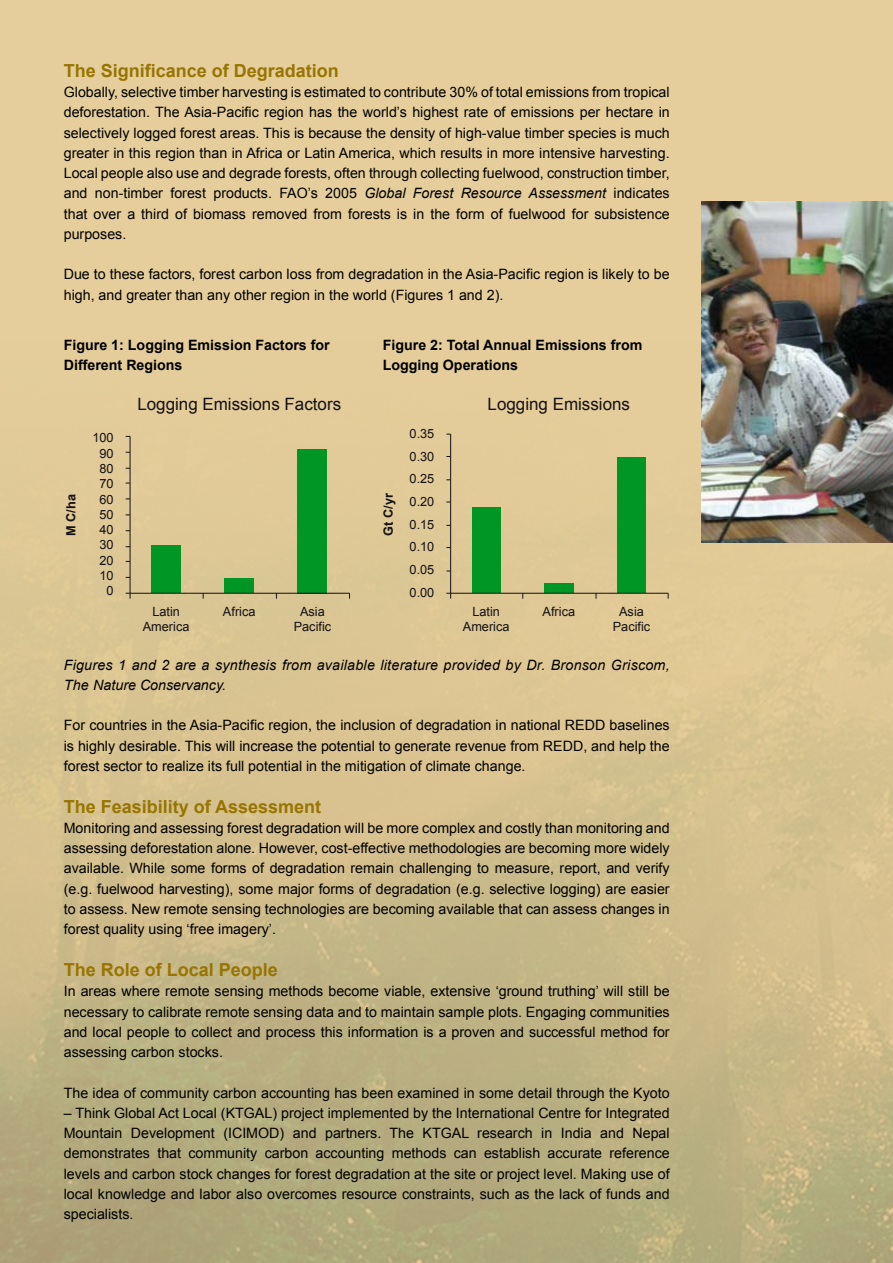
<style>
.page{position:relative;width:893px;height:1263px;background:#e5ce9b}
.page>*{position:absolute;margin:0;border:0;box-sizing:border-box;transform-origin:0 0}
.t1{font:700 18px "Arial";color:#977500}
.t2{font:16.95px "Arial";color:#141014}
.t3{font:14.25px/20.2px "Arial";color:#000;text-align:justify}
.t4{font:700 14.25px/20.2px "Arial";color:#000}
.t5{font:italic 14.25px/20.2px "Arial";letter-spacing:.015em;color:#000}
.t6{font:12.75px/15.3px "Arial";color:#141014;text-align:center}
.t7{font:700 12.75px "Arial";color:#141014}
.s1{font-style:italic}
</style>
<div class="page">
<img style="left:0;top:316px;width:893px;height:947px">
<img style="left:702px;top:202px;width:191px;height:340px">
<div style="left:224px;top:578px;width:30px;height:15px;background:#009625"></div>
<div style="left:151px;top:546px;width:30px;height:47px;background:#009625"></div>
<div style="left:298px;top:449px;width:29px;height:144px;background:#009625"></div>
<hr style="left:130px;top:436px;width:1px;height:157px;background:#141014">
<hr style="left:130px;top:593px;width:220px;height:1px;background:#141014">
<svg style="left:126px;top:593px;width:5px;height:6px"></svg>
<div style="left:544px;top:584px;width:30px;height:9px;background:#009625"></div>
<div style="left:472px;top:507px;width:29px;height:86px;background:#009625"></div>
<div style="left:617px;top:457px;width:29px;height:136px;background:#009625"></div>
<hr style="left:450px;top:434px;width:1px;height:159px;background:#141014">
<hr style="left:451px;top:593px;width:217px;height:1px;background:#141014">
<svg style="left:446px;top:593px;width:5px;height:6px"></svg>
<p class="t1" style="left:64px;top:59px;width:277px">The Significance of Degradation</p>
<p class="t3" style="left:64px;top:82px;width:607px">Globally, selective timber harvesting is estimated to contribute 30% of total emissions from tropical deforestation. The Asia-Pacific region has the world’s highest rate of emissions per hectare in selectively logged forest areas. This is because the density of high-value timber species is much greater in this region than in Africa or Latin America, which results in more intensive harvesting.<br>Local people also use and degrade forests, often through collecting fuelwood, construction timber, and non-timber forest products. FAO’s 2005 <span class="s1">Global Forest Resource Assessment</span> indicates that over a third of biomass removed from forests is in the form of fuelwood for subsistence purposes.</p>
<p class="t3" style="left:64px;top:264px;width:607px">Due to these factors, forest carbon loss from degradation in the Asia-Pacific region is likely to be high, and greater than any other region in the world (Figures 1 and 2).</p>
<p class="t4" style="left:64px;top:335px;width:268px">Figure 1: Logging Emission Factors for<br>Different Regions</p>
<p class="t4" style="left:383px;top:335px;width:261px">Figure 2: Total Annual Emissions from<br>Logging Operations</p>
<p class="t7" style="left:63px;top:536px;width:43px;rotate:-90deg">M C/ha</p>
<p class="t6" style="left:92px;top:430px;width:23px;text-align:right">100<br>90<br>80<br>70<br>60<br>50<br>40<br>30<br>20<br>10<br>0</p>
<p class="t2" style="left:137px;top:393px;width:205px">Logging Emissions Factors</p>
<p class="t6" style="left:143px;top:604px;width:48px">Latin<br>America</p>
<p class="t6" style="left:223px;top:604px;width:34px">Africa</p>
<p class="t6" style="left:294px;top:604px;width:39px">Asia<br>Pacific</p>
<p class="t7" style="left:380px;top:536px;width:44px;rotate:-90deg">Gt C/yr</p>
<p class="t6" style="left:410px;top:422px;width:26px;line-height:22.6px;text-align:justify">0.35<br>0.30<br>0.25<br>0.20<br>0.15<br>0.10<br>0.05<br>0.00</p>
<p class="t2" style="left:488px;top:393px;width:144px">Logging Emissions</p>
<p class="t6" style="left:463px;top:604px;width:48px">Latin<br>America</p>
<p class="t6" style="left:543px;top:604px;width:34px">Africa</p>
<p class="t6" style="left:613px;top:604px;width:39px">Asia<br>Pacific</p>
<p class="t5" style="left:64px;top:655px;width:607px">Figures 1 and 2 are a synthesis from available literature provided by Dr. Bronson Griscom,<br>The Nature Conservancy.</p>
<p class="t3" style="left:64px;top:715px;width:607px">For countries in the Asia-Pacific region, the inclusion of degradation in national REDD baselines is highly desirable. This will increase the potential to generate revenue from REDD, and help the forest sector to realize its full potential in the mitigation of climate change.</p>
<p class="t1" style="left:64px;top:794px;width:259px">The Feasibility of Assessment</p>
<p class="t3" style="left:64px;top:818px;width:607px">Monitoring and assessing forest degradation will be more complex and costly than monitoring and assessing deforestation alone. However, cost-effective methodologies are becoming more widely available. While some forms of degradation remain challenging to measure, report, and verify (e.g. fuelwood harvesting), some major forms of degradation (e.g. selective logging) are easier to assess. New remote sensing technologies are becoming available that can assess changes in forest quality using ‘free imagery’.</p>
<p class="t1" style="left:64px;top:958px;width:216px">The Role of Local People</p>
<p class="t3" style="left:64px;top:981px;width:607px">In areas where remote sensing methods become viable, extensive ‘ground truthing’ will still be necessary to calibrate remote sensing data and to maintain sample plots. Engaging communities and local people to collect and process this information is a proven and successful method for assessing carbon stocks.</p>
<p class="t3" style="left:64px;top:1082px;width:607px">The idea of community carbon accounting has been examined in some detail through the Kyoto</p>
<p class="t3" style="left:64px;top:1103px;width:607px">– Think Global Act Local (KTGAL) project implemented by the International Centre for Integrated Mountain Development (ICIMOD) and partners. The KTGAL research in India and Nepal demonstrates that community carbon accounting methods can establish accurate reference levels and carbon stock changes for forest degradation at the site or project level. Making use of local knowledge and labor also overcomes resource constraints, such as the lack of funds and specialists.</p>
</div>
